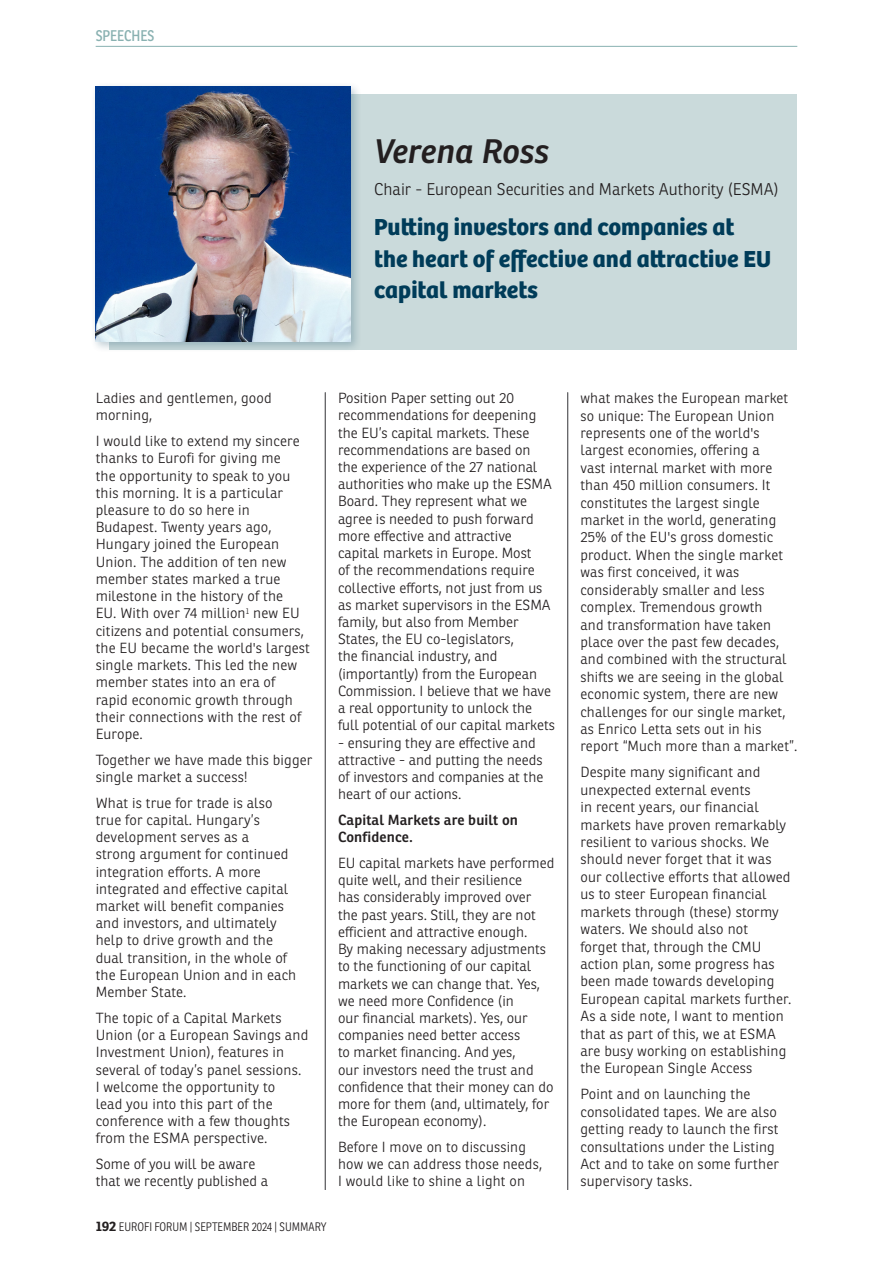
<style>
.page{position:relative;width:893px;height:1263px;background:#fff}
.page>*{position:absolute;margin:0;border:0;box-sizing:border-box;transform-origin:0 0}
.SPEECHES_article_nom{font:italic 600 33px "Ronnia";color:#231f20}
.SPEECHES_article_titre{font:700 24px/31.5px "Bree";color:#003c59}
.SPEECHES_article_fonction{font:300 16.5px "Ronnia";color:#231f20}
.BASE_tétière_gche{font:15px "Ronnia Cond";color:#89b1b1}
.SPEECHES_article_texte_courant{font:300 14.25px/17.2px "Ronnia";letter-spacing:.01em;color:#231f20}
.SPEECHES_article_texte_courant-2{font:600 14.25px/17.2px "Ronnia";letter-spacing:.01em;color:#231f20}
.t1{font:300 12px "Ronnia Cond";color:#231f20}
.s1{font-family:"Ronnia";font-weight:700;font-size:13.5px}
</style>
<div class="page">
<hr style="left:96px;top:46px;width:701px;height:1px;background:#89b1b1">
<div style="left:109px;top:94px;width:688px;height:255px;background:#cadadb"></div>
<div style="left:90px;top:82px;width:272px;height:271px;background:#003c59;opacity:.25"></div>
<img style="left:96px;top:87px;width:255px;height:255px">
<hr style="left:325px;top:392px;width:1px;height:798px;background:#636366">
<hr style="left:567px;top:392px;width:1px;height:798px;background:#636366">
<p class="BASE_tétière_gche" style="left:96px;top:26px;width:60px">SPEECHES</p>
<p class="SPEECHES_article_nom" style="left:374px;top:130px;width:177px">Verena Ross</p>
<p class="SPEECHES_article_fonction" style="left:374px;top:179px;width:406px">Chair - European Securities and Markets Authority (ESMA)</p>
<p class="SPEECHES_article_titre" style="left:374px;top:209px;width:398px">Putting investors and companies at the heart of effective and attractive EU capital markets</p>
<p class="SPEECHES_article_texte_courant" style="left:96px;top:389px;width:178px">Ladies and gentlemen, good morning,</p>
<p class="SPEECHES_article_texte_courant" style="left:96px;top:432px;width:216px">I would like to extend my sincere thanks to Eurofi for giving me<br>the opportunity to speak to you this morning. It is a particular pleasure to do so here in<br>Budapest. Twenty years ago,<br>Hungary joined the European<br>Union. The addition of ten new member states marked a true milestone in the history of the<br>EU. With over 74 million<sup>1</sup> new EU citizens and potential consumers, the EU became the world's largest single markets. This led the new member states into an era of rapid economic growth through their connections with the rest of<br>Europe.</p>
<p class="SPEECHES_article_texte_courant" style="left:96px;top:751px;width:218px">Together we have made this bigger single market a success!</p>
<p class="SPEECHES_article_texte_courant" style="left:96px;top:794px;width:202px">What is true for trade is also true for capital. Hungary’s development serves as a<br>strong argument for continued integration efforts. A more integrated and effective capital market will benefit companies and investors, and ultimately help to drive growth and the dual transition, in the whole of the European Union and in each<br>Member State.</p>
<p class="SPEECHES_article_texte_courant" style="left:96px;top:1009px;width:214px">The topic of a Capital Markets<br>Union (or a European Savings and<br>Investment Union), features in several of today’s panel sessions.<br>I welcome the opportunity to<br>lead you into this part of the conference with a few thoughts from the ESMA perspective.</p>
<p class="SPEECHES_article_texte_courant" style="left:96px;top:1155px;width:174px">Some of you will be aware that we recently published a</p>
<p class="SPEECHES_article_texte_courant" style="left:338px;top:389px;width:218px">Position Paper setting out 20 recommendations for deepening the EU’s capital markets. These recommendations are based on<br>the experience of the 27 national authorities who make up the ESMA<br>Board. They represent what we agree is needed to push forward more effective and attractive capital markets in Europe. Most<br>of the recommendations require collective efforts, not just from us as market supervisors in the ESMA family, but also from Member<br>States, the EU co-legislators,<br>the financial industry, and (importantly) from the European<br>Commission. I believe that we have a real opportunity to unlock the full potential of our capital markets</p>
<p class="SPEECHES_article_texte_courant" style="left:338px;top:734px;width:207px">- ensuring they are effective and attractive - and putting the needs of investors and companies at the heart of our actions.</p>
<p class="SPEECHES_article_texte_courant-2" style="left:338px;top:811px;width:181px">Capital Markets are built on<br>Confidence.</p>
<p class="SPEECHES_article_texte_courant" style="left:338px;top:854px;width:218px">EU capital markets have performed quite well, and their resilience<br>has considerably improved over the past years. Still, they are not efficient and attractive enough.<br>By making necessary adjustments to the functioning of our capital markets we can change that. Yes, we need more Confidence (in<br>our financial markets). Yes, our companies need better access<br>to market financing. And yes,<br>our investors need the trust and confidence that their money can do more for them (and, ultimately, for the European economy).</p>
<p class="SPEECHES_article_texte_courant" style="left:338px;top:1138px;width:205px">Before I move on to discussing how we can address those needs,<br>I would like to shine a light on</p>
<p class="t1" style="left:96px;top:1220px;width:232px"><span class="s1">192</span> EUROFI FORUM | SEPTEMBER 2024 | SUMMARY</p>
<p class="SPEECHES_article_texte_courant" style="left:580px;top:389px;width:218px">what makes the European market so unique: The European Union represents one of the world's largest economies, offering a<br>vast internal market with more than 450 million consumers. It constitutes the largest single market in the world, generating<br>25% of the EU's gross domestic product. When the single market was first conceived, it was considerably smaller and less complex. Tremendous growth<br>and transformation have taken place over the past few decades, and combined with the structural shifts we are seeing in the global economic system, there are new challenges for our single market, as Enrico Letta sets out in his report “Much more than a market”.</p>
<p class="SPEECHES_article_texte_courant" style="left:580px;top:763px;width:213px">Despite many significant and unexpected external events<br>in recent years, our financial markets have proven remarkably resilient to various shocks. We should never forget that it was our collective efforts that allowed us to steer European financial markets through (these) stormy waters. We should also not<br>forget that, through the CMU action plan, some progress has been made towards developing<br>European capital markets further.<br>As a side note, I want to mention that as part of this, we at ESMA are busy working on establishing the European Single Access</p>
<p class="SPEECHES_article_texte_courant" style="left:580px;top:1085px;width:200px">Point and on launching the consolidated tapes. We are also getting ready to launch the first consultations under the Listing<br>Act and to take on some further supervisory tasks.</p>
</div>
